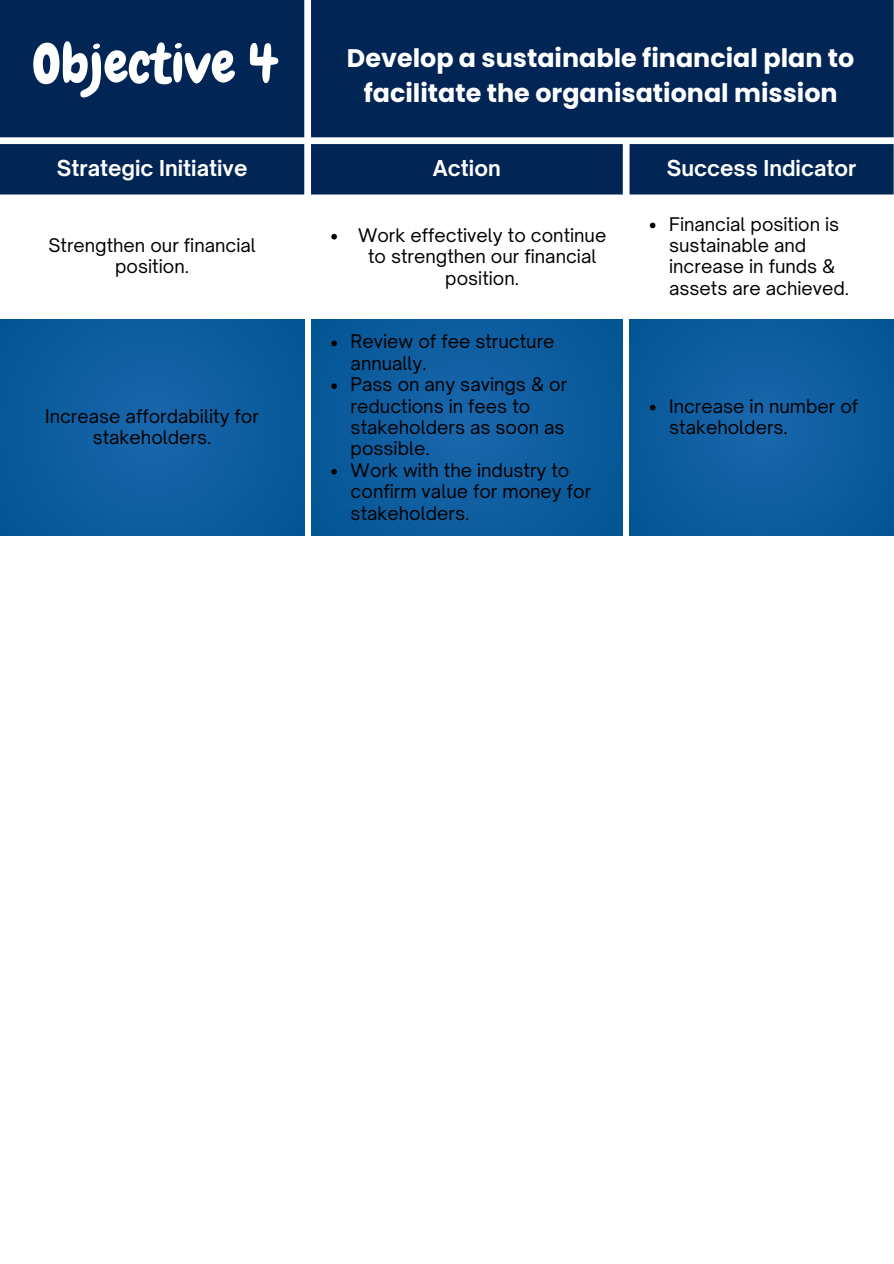
<style>
.page{position:relative;width:894px;height:1264px;background:#fff}
.page>*{position:absolute;margin:0;border:0;box-sizing:border-box;transform-origin:0 0}
.t1{font:54.6px "Chewy";color:#fff}
.t2{font:700 25.35px/34.8px "Poppins";color:#fff;text-align:center}
.t3{font:700 21px "Open Sauce One";color:#fff}
.t4{font:18px/21.3px "Open Sauce One";color:#000}
</style>
<div class="page">
<div style="left:0;top:0;width:893px;height:194px;background:#012554"></div>
<div style="left:0;top:319px;width:304px;height:216px;background:#0d5d9e"></div>
<div style="left:311px;top:319px;width:311px;height:216px;background:#0d5d9f"></div>
<div style="left:629px;top:319px;width:264px;height:216px;background:#0d5c9e"></div>
<svg style="left:331px;top:234px;width:6px;height:5px"></svg>
<svg style="left:649px;top:223px;width:6px;height:5px"></svg>
<svg style="left:331px;top:340px;width:6px;height:6px"></svg>
<svg style="left:331px;top:383px;width:6px;height:6px"></svg>
<svg style="left:331px;top:469px;width:6px;height:5px"></svg>
<svg style="left:649px;top:405px;width:6px;height:5px"></svg>
<p class="t1" style="left:32px;top:29px;width:246px">Objective 4</p>
<h1 class="t2" style="left:347px;top:41px;width:509px">Develop a sustainable financial plan to facilitate the organisational mission</h1>
<p class="t3" style="left:57px;top:154px;width:192px">Strategic Initiative</p>
<p class="t3" style="left:433px;top:154px;width:69px">Action</p>
<p class="t3" style="left:666px;top:154px;width:191px">Success Indicator</p>
<p class="t4" style="left:48px;top:234px;width:209px">Strengthen our financial</p>
<p class="t4" style="left:115px;top:256px;width:75px">position.</p>
<p class="t4" style="left:45px;top:405px;width:215px;text-align:center">Increase affordability for stakeholders.</p>
<p class="t4" style="left:358px;top:224px;width:250px;text-align:center">Work effectively to continue to strengthen our financial position.</p>
<p class="t4" style="left:669px;top:213px;width:181px">Financial position is sustainable and increase in funds &amp; assets are achieved.</p>
<p class="t4" style="left:350px;top:331px;width:205px">Review of fee structure annually.</p>
<p class="t4" style="left:350px;top:374px;width:218px">Pass on any savings &amp; or reductions in fees to stakeholders as soon as possible.</p>
<p class="t4" style="left:350px;top:459px;width:242px">Work with the industry to confirm value for money for stakeholders.</p>
<p class="t4" style="left:669px;top:395px;width:190px">Increase in number of stakeholders.</p>
</div>
